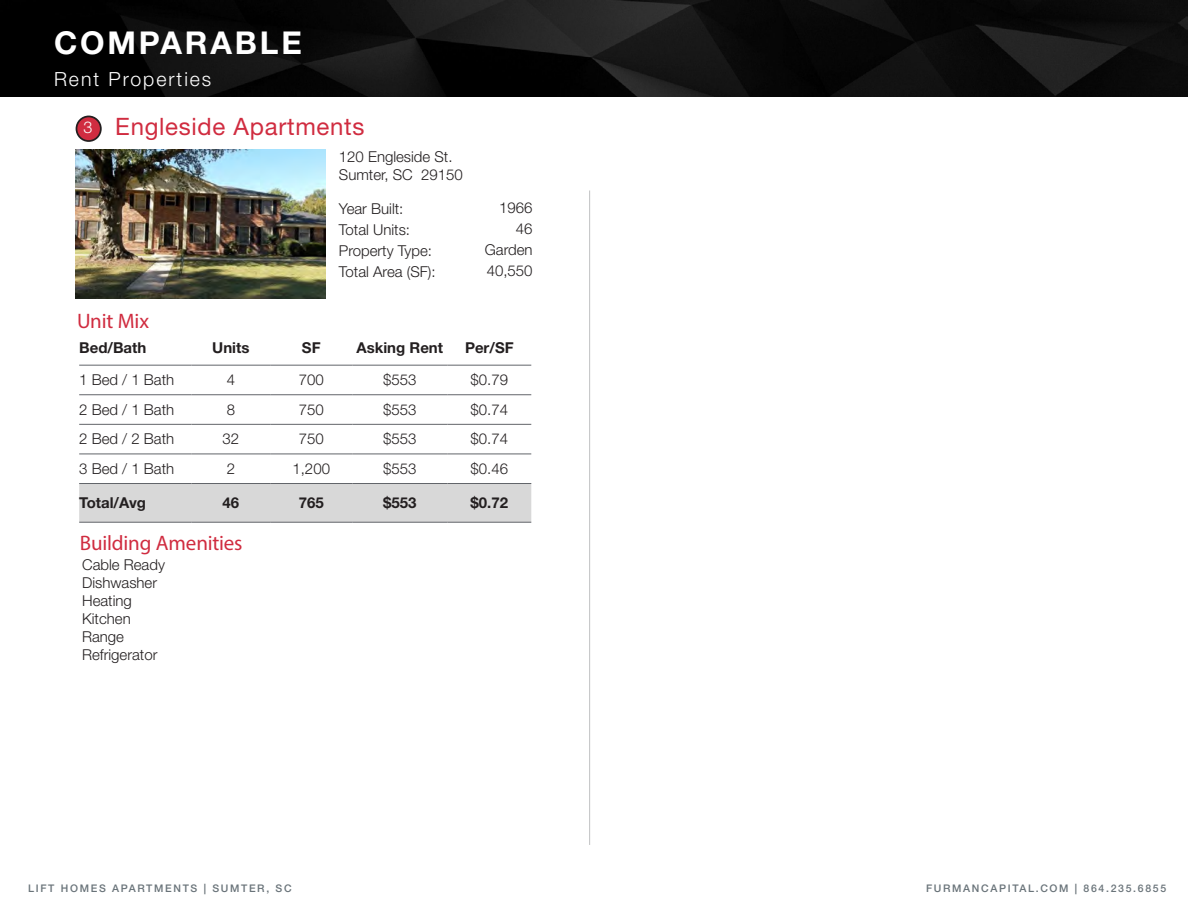
<style>
.page{position:relative;width:1188px;height:918px;background:#fff}
.page>*{position:absolute;margin:0;border:0;box-sizing:border-box;transform-origin:0 0}
.t1{font:700 31.5px "Helvetica Neue LT Std";letter-spacing:.09em;color:#fff}
.t2{font:24px "Helvetica Neue LT Std";letter-spacing:.03em;color:#d02c40}
.t3{font:21px "Myriad Pro";letter-spacing:-.01em;color:#d02c40}
.t4{font:300 19.5px "Helvetica Neue LT Std";letter-spacing:.1em;color:#fff}
.t5{font:300 16.2px "Helvetica Neue LT Std";color:#fff}
.t6{font:300 15px/21px "Helvetica Neue LT Std";color:#231f20}
.t7{font:700 15px "Helvetica Neue LT Std";color:#231f20}
.t8{font:500 10.5px "Helvetica Neue LT Std";letter-spacing:.16em;color:#697379}
</style>
<div class="page">
<img style="left:0;top:0;width:1188px;height:97px">
<div style="left:76px;top:116px;width:25px;height:25px;background:#d02c40;border-radius:50%"></div>
<div style="left:76px;top:116px;width:26px;height:26px;border:2px solid #231f20;border-radius:50%"></div>
<img style="left:76px;top:149px;width:249px;height:149px">
<div style="left:79px;top:484px;width:452px;height:38px;background:#d8d8d8"></div>
<hr style="left:79px;top:365px;width:113px;height:1px;background:#62656a">
<hr style="left:192px;top:365px;width:78px;height:1px;background:#62656a">
<hr style="left:270px;top:365px;width:82px;height:1px;background:#62656a">
<hr style="left:352px;top:365px;width:95px;height:1px;background:#62656a">
<hr style="left:447px;top:365px;width:84px;height:1px;background:#62656a">
<hr style="left:79px;top:394px;width:113px;height:1px;background:#62656a">
<hr style="left:192px;top:394px;width:78px;height:1px;background:#62656a">
<hr style="left:270px;top:394px;width:82px;height:1px;background:#62656a">
<hr style="left:352px;top:394px;width:95px;height:1px;background:#62656a">
<hr style="left:447px;top:394px;width:84px;height:1px;background:#62656a">
<hr style="left:79px;top:424px;width:113px;height:1px;background:#62656a">
<hr style="left:192px;top:424px;width:78px;height:1px;background:#62656a">
<hr style="left:270px;top:424px;width:82px;height:1px;background:#62656a">
<hr style="left:352px;top:424px;width:95px;height:1px;background:#62656a">
<hr style="left:447px;top:424px;width:84px;height:1px;background:#62656a">
<hr style="left:79px;top:454px;width:113px;height:1px;background:#62656a">
<hr style="left:192px;top:454px;width:78px;height:1px;background:#62656a">
<hr style="left:270px;top:454px;width:82px;height:1px;background:#62656a">
<hr style="left:352px;top:454px;width:95px;height:1px;background:#62656a">
<hr style="left:447px;top:454px;width:84px;height:1px;background:#62656a">
<hr style="left:79px;top:483px;width:113px;height:1px;background:#62656a">
<hr style="left:192px;top:483px;width:78px;height:1px;background:#62656a">
<hr style="left:270px;top:483px;width:82px;height:1px;background:#62656a">
<hr style="left:352px;top:483px;width:95px;height:1px;background:#62656a">
<hr style="left:447px;top:483px;width:84px;height:1px;background:#62656a">
<hr style="left:79px;top:522px;width:113px;height:1px;background:#62656a">
<hr style="left:192px;top:522px;width:78px;height:1px;background:#62656a">
<hr style="left:270px;top:522px;width:82px;height:1px;background:#62656a">
<hr style="left:352px;top:522px;width:95px;height:1px;background:#62656a">
<hr style="left:447px;top:522px;width:84px;height:1px;background:#62656a">
<hr style="left:589px;top:190px;width:1px;height:655px;background:#c0c1c2">
<p class="t1" style="left:54px;top:23px;width:249px">COMPARABLE</p>
<p class="t4" style="left:54px;top:67px;width:159px">Rent Properties</p>
<p class="t5" style="left:83px;top:118px;width:11px">3</p>
<p class="t2" style="left:115px;top:112px;width:251px">Engleside Apartments</p>
<p class="t6" style="left:339px;top:146px;width:115px">120 Engleside St.</p>
<p class="t6" style="left:339px;top:164px;width:125px">Sumter, SC 29150</p>
<p class="t3" style="left:77px;top:308px;width:74px">Unit Mix</p>
<p class="t6" style="left:339px;top:198px;width:98px">Year Built:<br>Total Units:<br>Property Type:<br>Total Area (SF):</p>
<p class="t6" style="left:499px;top:197px;width:35px">1966</p>
<p class="t6" style="left:516px;top:218px;width:18px">46</p>
<p class="t6" style="left:485px;top:239px;width:49px">Garden</p>
<p class="t6" style="left:487px;top:260px;width:47px">40,550</p>
<p class="t7" style="left:79px;top:339px;width:69px">Bed/Bath</p>
<p class="t7" style="left:212px;top:339px;width:39px">Units</p>
<p class="t7" style="left:302px;top:339px;width:20px">SF</p>
<p class="t7" style="left:356px;top:339px;width:88px">Asking Rent</p>
<p class="t7" style="left:465px;top:339px;width:50px">Per/SF</p>
<p class="t6" style="left:79px;top:369px;width:97px">1 Bed / 1 Bath</p>
<p class="t6" style="left:227px;top:369px;width:10px">4</p>
<p class="t6" style="left:299px;top:369px;width:27px">700</p>
<p class="t6" style="left:383px;top:369px;width:35px">$553</p>
<p class="t6" style="left:471px;top:369px;width:39px">$0.79</p>
<p class="t6" style="left:79px;top:399px;width:97px">2 Bed / 1 Bath</p>
<p class="t6" style="left:227px;top:399px;width:10px">8</p>
<p class="t6" style="left:299px;top:399px;width:27px">750</p>
<p class="t6" style="left:383px;top:399px;width:35px">$553</p>
<p class="t6" style="left:471px;top:399px;width:39px">$0.74</p>
<p class="t6" style="left:79px;top:428px;width:97px">2 Bed / 2 Bath</p>
<p class="t6" style="left:223px;top:428px;width:18px">32</p>
<p class="t6" style="left:299px;top:428px;width:27px">750</p>
<p class="t6" style="left:383px;top:428px;width:35px">$553</p>
<p class="t6" style="left:471px;top:428px;width:39px">$0.74</p>
<p class="t6" style="left:79px;top:458px;width:97px">3 Bed / 1 Bath</p>
<p class="t6" style="left:227px;top:458px;width:10px">2</p>
<p class="t6" style="left:292px;top:458px;width:39px">1,200</p>
<p class="t6" style="left:383px;top:458px;width:35px">$553</p>
<p class="t6" style="left:471px;top:458px;width:39px">$0.46</p>
<p class="t7" style="left:79px;top:494px;width:68px">Total/Avg</p>
<p class="t7" style="left:223px;top:494px;width:18px">46</p>
<p class="t7" style="left:299px;top:494px;width:27px">765</p>
<p class="t7" style="left:383px;top:494px;width:35px">$553</p>
<p class="t7" style="left:471px;top:494px;width:39px">$0.72</p>
<p class="t3" style="left:80px;top:530px;width:164px">Building Amenities</p>
<p class="t6" style="left:82px;top:554px;width:84px">Cable Ready</p>
<p class="t6" style="left:82px;top:572px;width:77px">Dishwasher</p>
<p class="t6" style="left:82px;top:590px;width:51px">Heating</p>
<p class="t6" style="left:82px;top:608px;width:50px">Kitchen</p>
<p class="t6" style="left:82px;top:626px;width:43px">Range</p>
<p class="t6" style="left:82px;top:644px;width:77px">Refrigerator</p>
<p class="t8" style="left:28px;top:882px;width:265px">LIFT HOMES APARTMENTS | SUMTER, SC</p>
<p class="t8" style="left:926px;top:882px;width:242px">FURMANCAPITAL.COM | 864.235.6855</p>
</div>
